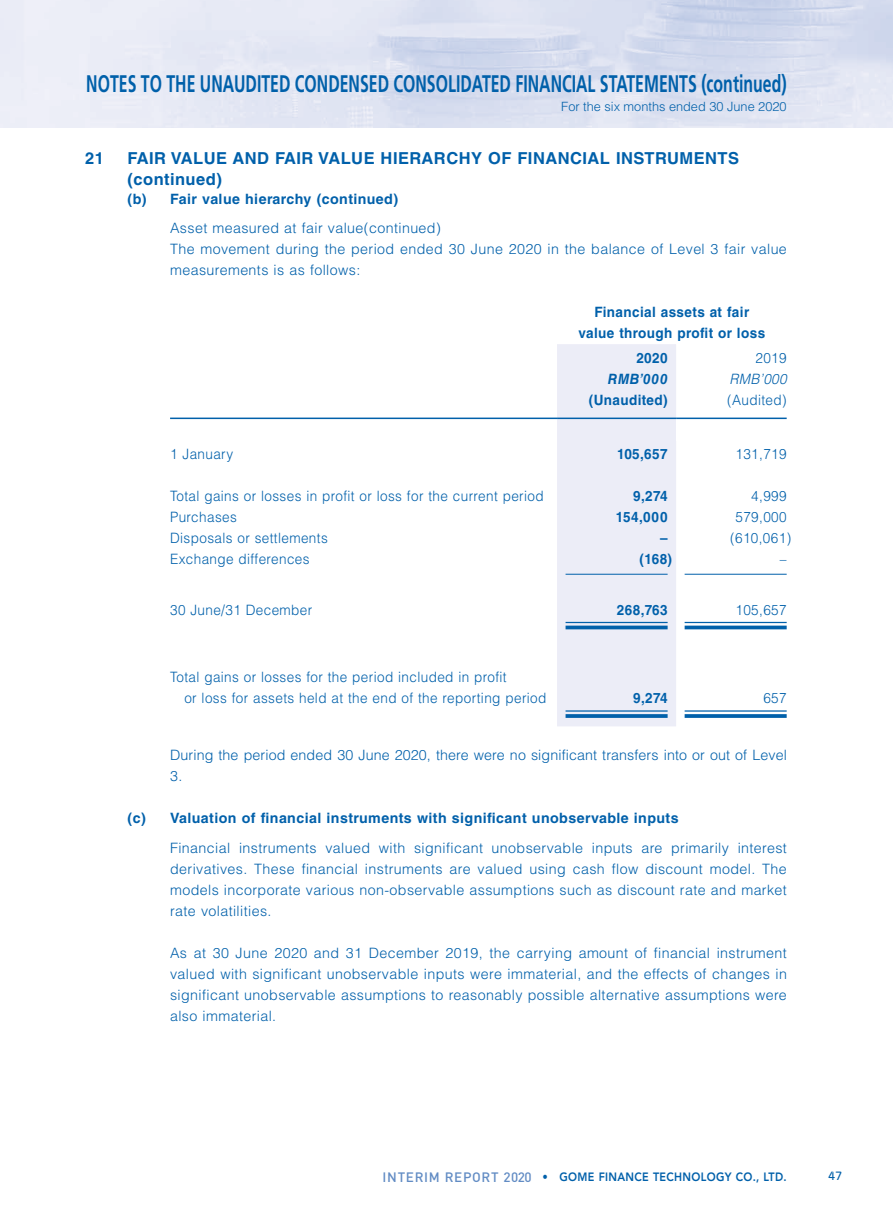
<style>
.page{position:relative;width:893px;height:1212px;background:#fff}
.page>*{position:absolute;margin:0;border:0;box-sizing:border-box;transform-origin:0 0}
.t1{font:700 24px "Frutiger LT Std";color:#0060aa;scale:.66 1}
._01_H1{font:700 16.5px/21px "Helvetica LT Std";letter-spacing:.03em;color:#0060aa}
._00_txt{font:300 14.25px/21px "Helvetica LT Std";letter-spacing:.03em;color:#0060aa;text-align:justify}
._50_Table_txt{font:300 14.25px/21px "Helvetica LT Std";letter-spacing:.03em;color:#0060aa;scale:.95 1}
._02_H2{font:700 14.25px "Helvetica LT Std";letter-spacing:.03em;color:#0060aa}
._50_Table_txt-2{font:700 14.25px "Helvetica LT Std";letter-spacing:.03em;color:#0060aa;scale:.95 1}
._00_txt-2{font:300 14.25px/21px "Helvetica LT Std";letter-spacing:.01em;color:#0060aa}
._50_Table_txt-3{font:italic 700 14.25px "Helvetica LT Std";letter-spacing:.05em;color:#0060aa;scale:.95 1}
._50_Table_txt-4{font:italic 300 14.25px "Helvetica LT Std";letter-spacing:.03em;color:#0060aa;scale:.95 1}
.t2{font:300 12.75px "Helvetica LT Std";color:#0060aa}
.t3{font:800 12px "Avenir LT Std";letter-spacing:.03em;color:#0060aa;scale:.9 1}
.t4{font:500 12px "Bauhaus Std";color:#0060aa}
.s1{font-family:"DIN Pro";font-weight:500;font-size:13.5px;color:#628cc4}
.s2{font-family:"Frutiger LT Std";font-weight:300}
</style>
<div class="page">
<div style="left:557px;top:344px;width:119px;height:382px;background:#ecedf7"></div>
<hr style="left:170px;top:418px;width:387px;height:1px;background:#0060aa">
<hr style="left:557px;top:418px;width:119px;height:1px;background:#0060aa">
<hr style="left:676px;top:418px;width:111px;height:1px;background:#0060aa">
<hr style="left:566px;top:574px;width:102px;height:1px;background:#0060aa">
<hr style="left:685px;top:574px;width:102px;height:1px;background:#0060aa">
<hr style="left:566px;top:622px;width:102px;height:1px;background:#0060aa">
<hr style="left:566px;top:626px;width:102px;height:3px;background:#0060aa">
<hr style="left:685px;top:622px;width:102px;height:1px;background:#0060aa">
<hr style="left:685px;top:626px;width:102px;height:3px;background:#0060aa">
<hr style="left:566px;top:710px;width:102px;height:2px;background:#0060aa">
<svg style="left:566px;top:714px;width:102px;height:4px"></svg>
<hr style="left:685px;top:710px;width:102px;height:2px;background:#0060aa">
<svg style="left:685px;top:714px;width:102px;height:4px"></svg>
<h1 class="t1" style="left:86px;top:70px;width:1063px">NOTES TO THE UNAUDITED CONDENSED CONSOLIDATED FINANCIAL STATEMENTS (continued)</h1>
<p class="t2" style="left:561px;top:99px;width:227px">For the six months ended 30 June 2020</p>
<p class="_01_H1" style="left:85px;top:147px;width:20px">21</p>
<p class="_01_H1" style="left:128px;top:147px;width:613px">FAIR VALUE AND FAIR VALUE HIERARCHY OF FINANCIAL INSTRUMENTS (continued)</p>
<p class="_02_H2" style="left:128px;top:190px;width:272px">(b) Fair value hierarchy (continued)</p>
<p class="_00_txt" style="left:170px;top:217px;width:272px">Asset measured at fair value(continued)</p>
<p class="_00_txt" style="left:170px;top:238px;width:618px">The movement during the period ended 30 June 2020 in the balance of Level 3 fair value measurements is as follows:</p>
<p class="_50_Table_txt-2" style="left:594px;top:303px;width:164px">Financial assets at fair</p>
<p class="_50_Table_txt-2" style="left:579px;top:324px;width:198px">value through profit or loss</p>
<p class="_50_Table_txt-2" style="left:636px;top:350px;width:34px">2020</p>
<p class="_50_Table_txt" style="left:755px;top:348px;width:34px">2019</p>
<p class="_50_Table_txt-3" style="left:608px;top:370px;width:64px">RMB’000</p>
<p class="_50_Table_txt-4" style="left:729px;top:370px;width:62px">RMB’000</p>
<p class="_50_Table_txt-2" style="left:589px;top:392px;width:84px">(Unaudited)</p>
<p class="_50_Table_txt" style="left:727px;top:390px;width:64px">(Audited)</p>
<p class="_50_Table_txt" style="left:170px;top:444px;width:68px">1 January</p>
<p class="_50_Table_txt-2" style="left:617px;top:445px;width:55px">105,657</p>
<p class="_50_Table_txt" style="left:735px;top:444px;width:55px">131,719</p>
<p class="_50_Table_txt" style="left:170px;top:486px;width:395px">Total gains or losses in profit or loss for the current period</p>
<p class="_50_Table_txt-2" style="left:633px;top:487px;width:38px">9,274</p>
<p class="_50_Table_txt" style="left:751px;top:486px;width:39px">4,999</p>
<p class="_50_Table_txt" style="left:170px;top:507px;width:72px">Purchases</p>
<p class="_50_Table_txt-2" style="left:616px;top:508px;width:56px">154,000</p>
<p class="_50_Table_txt" style="left:735px;top:507px;width:55px">579,000</p>
<p class="_50_Table_txt" style="left:170px;top:528px;width:167px">Disposals or settlements</p>
<p class="_50_Table_txt-2" style="left:660px;top:529px;width:9px">–</p>
<p class="_50_Table_txt" style="left:730px;top:528px;width:66px">(610,061)</p>
<p class="_50_Table_txt" style="left:170px;top:549px;width:148px">Exchange differences</p>
<p class="_50_Table_txt-2" style="left:639px;top:550px;width:36px">(168)</p>
<p class="_50_Table_txt" style="left:780px;top:549px;width:9px">–</p>
<p class="_50_Table_txt" style="left:170px;top:599px;width:151px">30 June/31 December</p>
<p class="_50_Table_txt-2" style="left:617px;top:601px;width:55px">268,763</p>
<p class="_50_Table_txt" style="left:735px;top:599px;width:55px">105,657</p>
<p class="_50_Table_txt" style="left:184px;top:667px;width:383px;text-indent:-14px">Total gains or losses for the period included in profit<br>or loss for assets held at the end of the reporting period</p>
<p class="_50_Table_txt-2" style="left:633px;top:690px;width:38px">9,274</p>
<p class="_50_Table_txt" style="left:763px;top:688px;width:26px">657</p>
<p class="_00_txt-2" style="left:170px;top:744px;width:618px">During the period ended 30 June 2020, there were no significant transfers into or out of Level<br>3.</p>
<p class="_02_H2" style="left:128px;top:809px;width:553px">(c) Valuation of financial instruments with significant unobservable inputs</p>
<p class="_00_txt" style="left:170px;top:837px;width:618px">Financial instruments valued with significant unobservable inputs are primarily interest derivatives. These financial instruments are valued using cash flow discount model. The models incorporate various non-observable assumptions such as discount rate and market rate volatilities.</p>
<p class="_00_txt" style="left:170px;top:942px;width:618px">As at 30 June 2020 and 31 December 2019, the carrying amount of financial instrument valued with significant unobservable inputs were immaterial, and the effects of changes in significant unobservable assumptions to reasonably possible alternative assumptions were also immaterial.</p>
<p class="t3" style="left:383px;top:1169px;width:451px"><span class="s1">INTERIM REPORT 2020</span> <span class="s2">•</span> GOME FINANCE TECHNOLOGY CO., LTD.</p>
<p class="t4" style="left:828px;top:1169px;width:15px">47</p>
</div>
